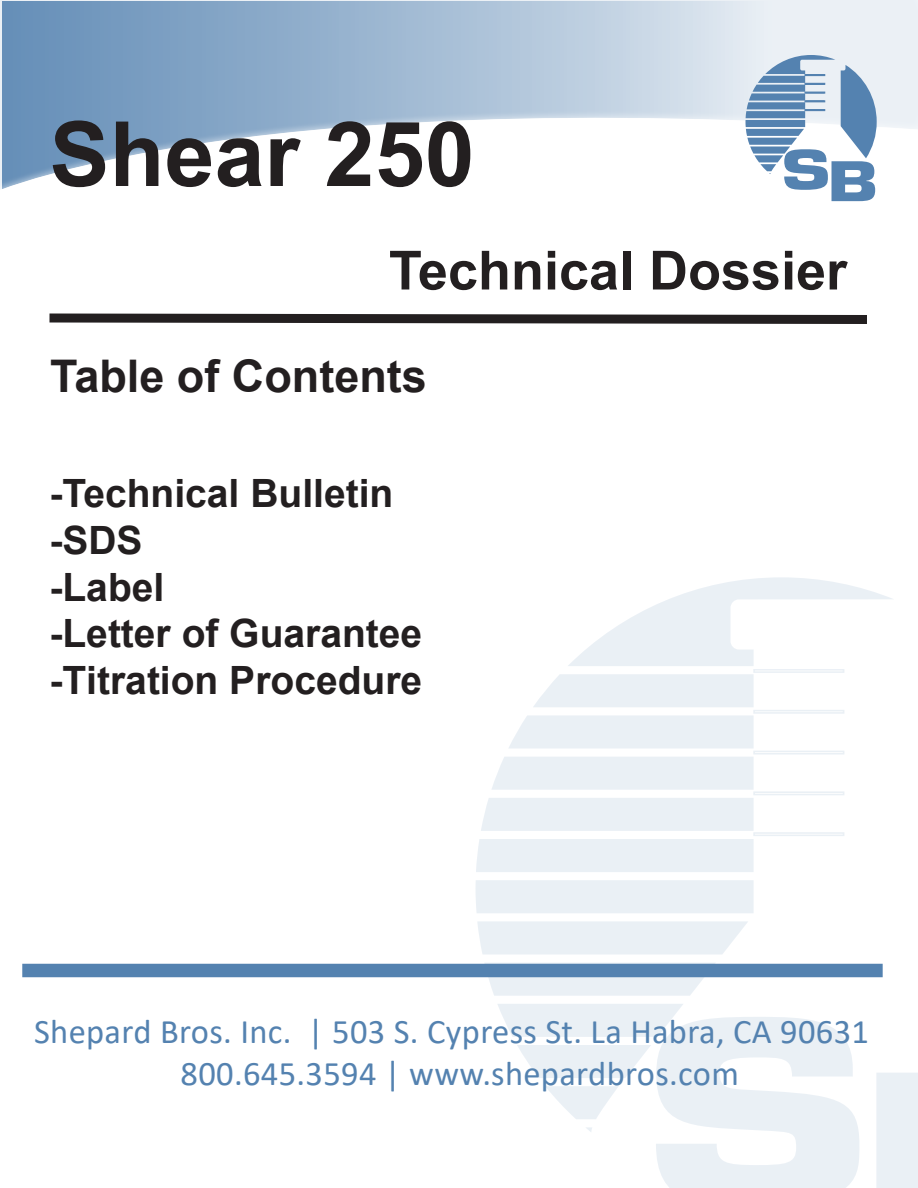
<style>
.page{position:relative;width:918px;height:1188px;background:#fff}
.page>*{position:absolute;margin:0;border:0;box-sizing:border-box;transform-origin:0 0}
.t1{font:700 90px "Arial";color:#231f20}
.t2{font:700 54px "Arial";color:#231f20}
.t3{font:700 45px "Arial";color:#231f20}
.t4{font:700 39px/46.8px "Arial";color:#231f20}
.t5{font:34.5px/41.4px "Calibri";letter-spacing:.01em;color:#5482b0;text-align:center}
</style>
<div class="page">
<div style="left:876px;top:1073px;width:42px;height:115px;background:#eaf0f5"></div>
<svg style="left:484px;top:963px;width:232px;height:33px;background:#e8eef4"></svg>
<div style="left:476px;top:880px;width:278px;height:33px;background:#eaf0f5"></div>
<svg style="left:477px;top:921px;width:271px;height:34px;background:#ebf1f5"></svg>
<svg style="left:498px;top:1004px;width:361px;height:184px"></svg>
<svg style="left:476px;top:577px;width:416px;height:295px"></svg>
<svg style="left:0;top:0;width:918px;height:189px"></svg>
<svg style="left:49px;top:313px;width:818px;height:11px;background:#4b4748"></svg>
<svg style="left:746px;top:55px;width:131px;height:146px"></svg>
<div style="left:22px;top:964px;width:861px;height:13px;background:#5482b0"></div>
<h1 class="t1" style="left:50px;top:91px;width:427px">Shear 250</h1>
<h2 class="t2" style="left:389px;top:232px;width:460px">Technical Dossier</h2>
<h3 class="t3" style="left:50px;top:344px;width:378px">Table of Contents</h3>
<p class="t4" style="left:50px;top:470px;width:374px">-Technical Bulletin -SDS<br>-Label<br>-Letter of Guarantee -Titration Procedure</p>
<p class="t5" style="left:34px;top:1010px;width:836px">Shepard Bros. Inc. | 503 S. Cypress St. La Habra, CA 90631<br>800.645.3594 | www.shepardbros.com</p>
</div>
